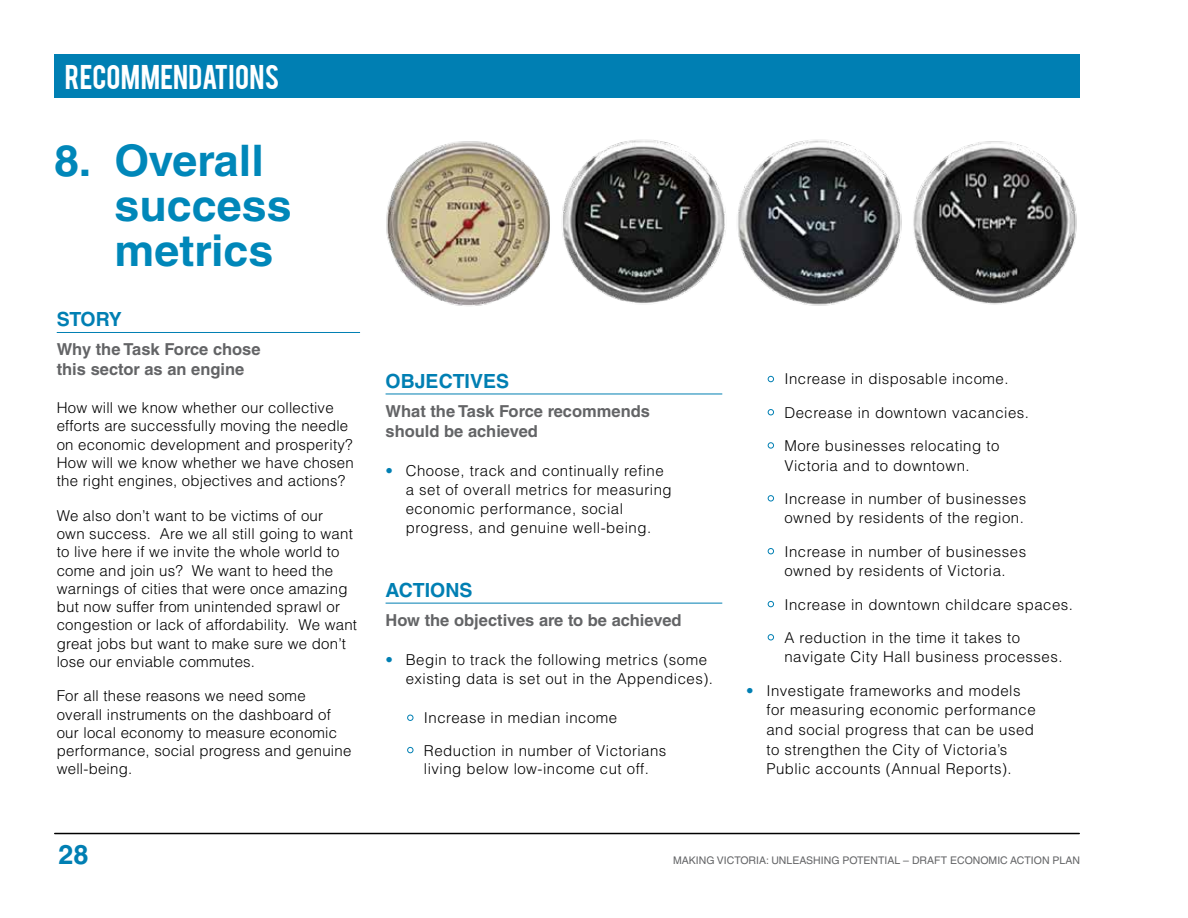
<style>
.page{position:relative;width:1188px;height:918px;background:#fff}
.page>*{position:absolute;margin:0;border:0;box-sizing:border-box;transform-origin:0 0}
.t1{font:700 43.5px/45px "Helvetica LT Std";color:#0087b9}
.t2{font:27px "Bebas";letter-spacing:.01em;color:#fff}
.t3{font:700 27px "Helvetica LT Std";color:#007fb3}
.t4{font:700 19.5px "Helvetica LT Std";color:#007fb3}
.t5{font:700 16.5px/19.8px "Helvetica LT Std";color:#636466}
.t6{font:300 15px/19.6px "Helvetica LT Std";letter-spacing:.035em;color:#000}
.t7{font:300 15px/18.3px "Helvetica LT Std";letter-spacing:.015em;color:#000}
.t8{font:10.5px "Helvetica LT Std";color:#636466}
.s1{color:#007fb3}
</style>
<div class="page">
<hr style="left:55px;top:833px;width:1024px;height:1px;background:#000">
<div style="left:54px;top:54px;width:1026px;height:43px;background:#007fb3"></div>
<hr style="left:57px;top:332px;width:303px;height:1px;background:#007fb3">
<hr style="left:386px;top:394px;width:336px;height:1px;background:#007fb3">
<hr style="left:386px;top:603px;width:336px;height:1px;background:#007fb3">
<svg style="left:407px;top:715px;width:6px;height:6px"></svg>
<svg style="left:407px;top:747px;width:6px;height:6px"></svg>
<svg style="left:768px;top:376px;width:6px;height:6px"></svg>
<svg style="left:768px;top:409px;width:6px;height:6px"></svg>
<div style="left:768px;top:442px;width:6px;height:7px;border:1px solid #007fb3;border-radius:50%"></div>
<svg style="left:768px;top:495px;width:6px;height:6px"></svg>
<svg style="left:768px;top:548px;width:6px;height:6px"></svg>
<svg style="left:768px;top:601px;width:6px;height:6px"></svg>
<svg style="left:768px;top:634px;width:6px;height:6px"></svg>
<img style="left:386px;top:139px;width:691px;height:167px">
<h2 class="t2" style="left:65px;top:57px;width:216px">RECOMMENDATIONS</h2>
<h1 class="t1" style="left:115px;top:138px;width:179px;text-indent:-61px">8. Overall success metrics</h1>
<h3 class="t4" style="left:57px;top:307px;width:67px">STORY</h3>
<p class="t5" style="left:57px;top:339px;width:205px">Why the Task Force chose this sector as an engine</p>
<p class="t7" style="left:57px;top:399px;width:298px">How will we know whether our collective efforts are successfully moving the needle on economic development and prosperity?<br>How will we know whether we have chosen the right engines, objectives and actions?</p>
<p class="t7" style="left:57px;top:506px;width:302px">We also don’t want to be victims of our<br>own success. Are we all still going to want to live here if we invite the whole world to come and join us? We want to heed the warnings of cities that were once amazing but now suffer from unintended sprawl or congestion or lack of affordability. We want great jobs but want to make sure we don’t lose our enviable commutes.</p>
<p class="t7" style="left:57px;top:687px;width:296px">For all these reasons we need some overall instruments on the dashboard of our local economy to measure economic performance, social progress and genuine well-being.</p>
<h3 class="t4" style="left:386px;top:369px;width:125px">OBJECTIVES</h3>
<p class="t5" style="left:386px;top:401px;width:266px;line-height:20.4px">What the Task Force recommends should be achieved</p>
<p class="t6" style="left:406px;top:461px;width:267px;line-height:18.9px;text-indent:-20px"><span class="s1">•</span> Choose, track and continually refine a set of overall metrics for measuring economic performance, social progress, and genuine well-being.</p>
<h3 class="t4" style="left:386px;top:578px;width:88px">ACTIONS</h3>
<p class="t5" style="left:386px;top:610px;width:298px">How the objectives are to be achieved</p>
<p class="t6" style="left:386px;top:650px;width:326px;line-height:18.9px;text-align:right"><span class="s1">•</span> Begin to track the following metrics (some existing data is set out in the Appendices).</p>
<p class="t6" style="left:424px;top:701px;width:244px;line-height:32.4px">Increase in median income<br>Reduction in number of Victorians</p>
<p class="t6" style="left:424px;top:759px;width:224px">living below low-income cut off.</p>
<p class="t6" style="left:784px;top:369px;width:223px">Increase in disposable income.</p>
<p class="t6" style="left:784px;top:402px;width:243px">Decrease in downtown vacancies.</p>
<p class="t6" style="left:784px;top:436px;width:217px">More businesses relocating to<br>Victoria and to downtown.</p>
<p class="t6" style="left:784px;top:488px;width:243px">Increase in number of businesses owned by residents of the region.</p>
<p class="t6" style="left:784px;top:541px;width:243px">Increase in number of businesses owned by residents of Victoria.</p>
<p class="t6" style="left:784px;top:594px;width:287px">Increase in downtown childcare spaces.</p>
<p class="t6" style="left:784px;top:627px;width:277px">A reduction in the time it takes to navigate City Hall business processes.</p>
<p class="t6" style="left:766px;top:680px;width:271px;text-indent:-20px"><span class="s1">•</span> Investigate frameworks and models for measuring economic performance and social progress that can be used to strengthen the City of Victoria’s Public accounts (Annual Reports).</p>
<h2 class="t3" style="left:58px;top:838px;width:32px">28</h2>
<p class="t8" style="left:673px;top:854px;width:408px">MAKING VICTORIA: UNLEASHING POTENTIAL – DRAFT ECONOMIC ACTION PLAN</p>
</div>
